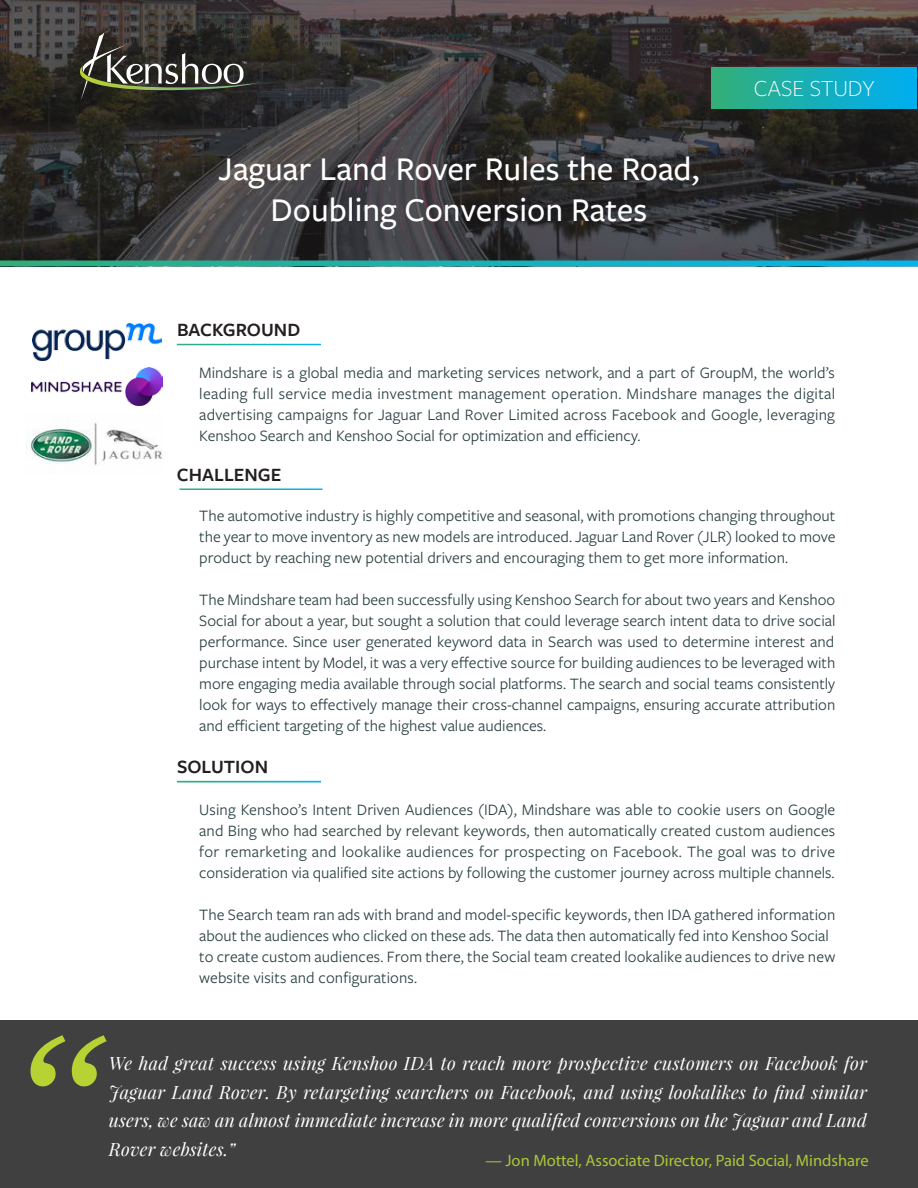
<style>
.page{position:relative;width:918px;height:1188px;background:#fff}
.page>*{position:absolute;margin:0;border:0;box-sizing:border-box;transform-origin:0 0}
.t1{font:italic 199.95px "Century Schoolbook";color:#b7d333}
.t2{font:500 34.5px/41.4px "Freight Sans Pro";color:#fff;text-align:center}
.t3{font:300 24px "Freight Sans Pro";color:#fff}
.t4{font:600 19.5px "Freight Sans Pro";color:#231f20}
.t5{font:italic 18px/28.5px "Playfair Display";letter-spacing:.01em;color:#fff;text-align:justify}
.t6{font:16.5px/21px "Freight Sans Pro";color:#2c4143;text-align:justify}
.t7{font:16.5px "Myriad Pro";color:#abc737}
</style>
<div class="page">
<svg style="left:0;top:0;width:918px;height:261px;background:#383636"></svg>
<div style="left:0;top:1021px;width:918px;height:167px;background:#404041"></div>
<svg style="left:0;top:261px;width:918px;height:5px;background:#18b1b3"></svg>
<div style="left:712px;top:68px;width:205px;height:40px;background:linear-gradient(to right,#32af79,#00aef4)"></div>
<img style="left:32px;top:323px;width:129px;height:37px">
<img style="left:32px;top:368px;width:130px;height:37px">
<svg style="left:78px;top:32px;width:185px;height:69px;background:#42413a"></svg>
<img style="left:26px;top:422px;width:136px;height:44px">
<h2 class="t2" style="left:219px;top:147px;width:482px">Jaguar Land Rover Rules the Road,<br>Doubling Conversion Rates</h2>
<h3 class="t3" style="left:754px;top:73px;width:122px">CASE STUDY</h3>
<p class="t4" style="left:177px;top:316px;width:125px">BACKGROUND</p>
<p class="t6" style="left:199px;top:361px;width:637px">Mindshare is a global media and marketing services network, and a part of GroupM, the world’s leading full service media investment management operation. Mindshare manages the digital advertising campaigns for Jaguar Land Rover Limited across Facebook and Google, leveraging Kenshoo Search and Kenshoo Social for optimization and efficiency.</p>
<p class="t4" style="left:177px;top:462px;width:106px">CHALLENGE</p>
<p class="t6" style="left:199px;top:504px;width:638px">The automotive industry is highly competitive and seasonal, with promotions changing throughout the year to move inventory as new models are introduced. Jaguar Land Rover (JLR) looked to move product by reaching new potential drivers and encouraging them to get more information.</p>
<p class="t6" style="left:199px;top:588px;width:638px">The Mindshare team had been successfully using Kenshoo Search for about two years and Kenshoo Social for about a year, but sought a solution that could leverage search intent data to drive social performance. Since user generated keyword data in Search was used to determine interest and purchase intent by Model, it was a very effective source for building audiences to be leveraged with more engaging media available through social platforms. The search and social teams consistently look for ways to effectively manage their cross-channel campaigns, ensuring accurate attribution and efficient targeting of the highest value audiences.</p>
<p class="t4" style="left:177px;top:754px;width:93px">SOLUTION</p>
<p class="t6" style="left:199px;top:798px;width:638px">Using Kenshoo’s Intent Driven Audiences (IDA), Mindshare was able to cookie users on Google and Bing who had searched by relevant keywords, then automatically created custom audiences for remarketing and lookalike audiences for prospecting on Facebook. The goal was to drive consideration via qualified site actions by following the customer journey across multiple channels.</p>
<p class="t6" style="left:199px;top:903px;width:638px;text-align:left">The Search team ran ads with brand and model-specific keywords, then IDA gathered information about the audiences who clicked on these ads. The data then automatically fed into Kenshoo Social to create custom audiences. From there, the Social team created lookalike audiences to drive new website visits and configurations.</p>
<h1 class="t1" style="left:7px;top:989px;width:79px">“</h1>
<p class="t5" style="left:109px;top:1049px;width:760px">We had great success using Kenshoo IDA to reach more prospective customers on Facebook for Jaguar Land Rover. By retargeting searchers on Facebook, and using lookalikes to find similar users, we saw an almost immediate increase in more qualified conversions on the Jaguar and Land Rover websites.”</p>
<p class="t7" style="left:486px;top:1150px;width:385px">— Jon Mottel, Associate Director, Paid Social, Mindshare</p>
</div>
